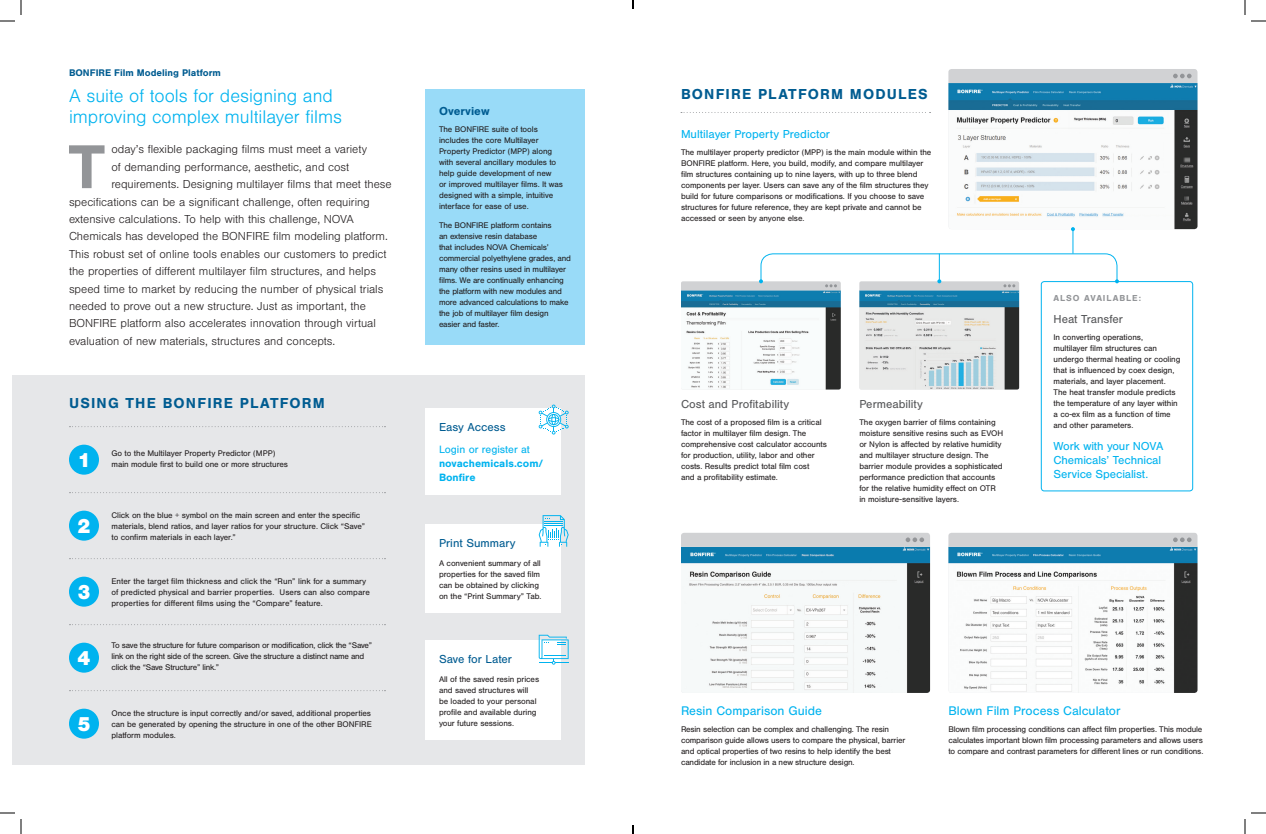
<style>
.page{position:relative;width:1266px;height:834px;background:#fff}
.page>*{position:absolute;margin:0;border:0;box-sizing:border-box;transform-origin:0 0}
.t1{font:700 64.2px "Nimbus San";color:#939598}
.t2{font:900 21px "Nimbus San";color:#fff}
.t3{font:300 19px/21px "Nimbus San";color:#00b3ef}
.t4{font:700 15px "Nimbus San";letter-spacing:.08em;color:#005c91}
.t5{font:13px "Nimbus San";color:#00b3ef}
.t6{font:300 12px "Nimbus San";color:#231f20}
.t7{font:12px/14px "Nimbus San";letter-spacing:-.01em;color:#00b3ef}
.t8{font:12px "Nimbus San";color:#57585a}
.t9{font:12px "Nimbus San";color:#005c91}
.t10{font:700 12px "Nimbus San";color:#005c91}
.t11{font:700 11px/14px "Nimbus San";color:#00b3ef}
.t12{font:11px "Nimbus San";color:#00b3ef}
.t13{font:700 10px "Nimbus San";color:#005c91}
.t14{font:700 9px "Nimbus San";letter-spacing:.1em;color:#939598}
.t15{font:8.5px/11px "Nimbus San";letter-spacing:-.01em;color:#231f20}
.t16{font:8.5px/11px "Nimbus San";letter-spacing:-.03em;color:#231f20}
</style>
<div class="page">
<div style="left:12px;top:376px;width:573px;height:389px;background:#e6e7e9"></div>
<div style="left:1041px;top:281px;width:152px;height:210px;border:1px solid #00b3ef;border-radius:3px"></div>
<svg style="left:70px;top:492px;width:315px;height:1px"></svg>
<svg style="left:70px;top:426px;width:315px;height:1px"></svg>
<svg style="left:70px;top:558px;width:315px;height:1px"></svg>
<svg style="left:70px;top:624px;width:315px;height:1px"></svg>
<svg style="left:70px;top:690px;width:315px;height:1px"></svg>
<svg style="left:681px;top:533px;width:249px;height:160px"></svg>
<svg style="left:948px;top:533px;width:250px;height:160px"></svg>
<div style="left:425px;top:89px;width:160px;height:256px;background:#99dbf8"></div>
<svg style="left:681px;top:69px;width:517px;height:321px"></svg>
<div style="left:69px;top:445px;width:30px;height:30px;background:#00b3ef;border-radius:50%"></div>
<div style="left:69px;top:511px;width:30px;height:30px;background:#00b3ef;border-radius:50%"></div>
<div style="left:69px;top:577px;width:30px;height:30px;background:#00b3ef;border-radius:50%"></div>
<div style="left:69px;top:643px;width:30px;height:30px;background:#00b3ef;border-radius:50%"></div>
<div style="left:69px;top:709px;width:30px;height:30px;background:#00b3ef;border-radius:50%"></div>
<div style="left:425px;top:409px;width:135px;height:86px;background:#fff"></div>
<div style="left:425px;top:525px;width:135px;height:88px;background:#fff"></div>
<div style="left:425px;top:641px;width:135px;height:99px;background:#fff"></div>
<svg style="left:539px;top:635px;width:30px;height:30px"></svg>
<svg style="left:539px;top:405px;width:30px;height:30px"></svg>
<svg style="left:539px;top:515px;width:30px;height:32px"></svg>
<svg style="left:0;top:0;width:22px;height:22px"></svg>
<svg style="left:0;top:812px;width:22px;height:22px"></svg>
<svg style="left:1244px;top:0;width:22px;height:22px"></svg>
<svg style="left:1244px;top:812px;width:22px;height:22px"></svg>
<svg style="left:632px;top:0;width:2px;height:9px"></svg>
<svg style="left:632px;top:825px;width:2px;height:9px"></svg>
<p class="t13" style="left:69px;top:67px;width:153px">BONFIRE Film Modeling Platform</p>
<h3 class="t3" style="left:69px;top:85px;width:275px">A suite of tools for designing and improving complex multilayer films</h3>
<h1 class="t1" style="left:69px;top:131px;width:38px">T</h1>
<h3 class="t6" style="left:111px;top:143px;width:257px">oday’s flexible packaging films must meet a variety</h3>
<h3 class="t6" style="left:111px;top:161px;width:239px">of demanding performance, aesthetic, and cost</h3>
<h3 class="t6" style="left:111px;top:178px;width:282px">requirements. Designing multilayer films that meet these</h3>
<h3 class="t6" style="left:69px;top:195px;width:302px">specifications can be a significant challenge, often requiring</h3>
<h3 class="t6" style="left:69px;top:213px;width:287px">extensive calculations. To help with this challenge, NOVA</h3>
<h3 class="t6" style="left:69px;top:230px;width:320px">Chemicals has developed the BONFIRE film modeling platform.</h3>
<h3 class="t6" style="left:69px;top:248px;width:319px">This robust set of online tools enables our customers to predict</h3>
<h3 class="t6" style="left:69px;top:265px;width:308px">the properties of different multilayer film structures, and helps</h3>
<h3 class="t6" style="left:69px;top:282px;width:316px">speed time to market by reducing the number of physical trials</h3>
<h3 class="t6" style="left:69px;top:300px;width:298px">needed to prove out a new structure. Just as important, the</h3>
<h3 class="t6" style="left:69px;top:317px;width:308px">BONFIRE platform also accelerates innovation through virtual</h3>
<h3 class="t6" style="left:69px;top:335px;width:268px">evaluation of new materials, structures and concepts.</h3>
<h3 class="t4" style="left:69px;top:395px;width:257px">USING THE BONFIRE PLATFORM</h3>
<h2 class="t2" style="left:77px;top:448px;width:15px">1</h2>
<p class="t15" style="left:112px;top:448px;width:178px">Go to the Multilayer Property Predictor (MPP) main module first to build one or more structures</p>
<h2 class="t2" style="left:77px;top:514px;width:15px">2</h2>
<p class="t15" style="left:112px;top:509px;width:255px">Click on the blue + symbol on the main screen and enter the specific materials, blend ratios, and layer ratios for your structure. Click “Save” to confirm materials in each layer.”</p>
<h2 class="t2" style="left:77px;top:580px;width:15px">3</h2>
<p class="t15" style="left:112px;top:575px;width:260px">Enter the target film thickness and click the “Run” link for a summary of predicted physical and barrier properties. Users can also compare properties for different films using the “Compare” feature.</p>
<h2 class="t2" style="left:77px;top:646px;width:15px">4</h2>
<p class="t16" style="left:112px;top:640px;width:262px">To save the structure for future comparison or modification, click the “Save” link on the right side of the screen. Give the structure a distinct name and click the “Save Structure” link.”</p>
<h2 class="t2" style="left:77px;top:712px;width:15px">5</h2>
<p class="t15" style="left:112px;top:707px;width:262px;text-align:justify">Once the structure is input correctly and/or saved, additional properties can be generated by opening the structure in one of the other BONFIRE platform modules.</p>
<h3 class="t10" style="left:439px;top:104px;width:52px">Overview</h3>
<p class="t15" style="left:439px;top:124px;width:125px">The BONFIRE suite of tools includes the core Multilayer<br>Property Predictor (MPP) along with several ancillary modules to help guide development of new<br>or improved multilayer films. It was designed with a simple, intuitive interface for ease of use.</p>
<p class="t15" style="left:439px;top:220px;width:134px">The BONFIRE platform contains<br>an extensive resin database<br>that includes NOVA Chemicals’ commercial polyethylene grades, and many other resins used in multilayer films. We are continually enhancing the platform with new modules and more advanced calculations to make the job of multilayer film design easier and faster.</p>
<h3 class="t9" style="left:439px;top:420px;width:68px">Easy Access</h3>
<p class="t12" style="left:439px;top:443px;width:92px">Login or register at</p>
<p class="t11" style="left:439px;top:456px;width:106px">novachemicals.com/<br>Bonfire</p>
<h3 class="t9" style="left:439px;top:536px;width:78px">Print Summary</h3>
<p class="t15" style="left:439px;top:558px;width:104px">A convenient summary of all properties for the saved film can be obtained by clicking on the “Print Summary” Tab.</p>
<h3 class="t9" style="left:439px;top:652px;width:75px">Save for Later</h3>
<p class="t15" style="left:439px;top:674px;width:102px">All of the saved resin prices and saved structures will be loaded to your personal profile and available during your future sessions.</p>
<h3 class="t4" style="left:681px;top:86px;width:248px">BONFIRE PLATFORM MODULES</h3>
<h3 class="t7" style="left:681px;top:128px;width:151px">Multilayer Property Predictor</h3>
<p class="t15" style="left:681px;top:147px;width:252px">The multilayer property predictor (MPP) is the main module within the BONFIRE platform. Here, you build, modify, and compare multilayer film structures containing up to nine layers, with up to three blend components per layer. Users can save any of the film structures they build for future comparisons or modifications. If you choose to save structures for future reference, they are kept private and cannot be accessed or seen by anyone else.</p>
<h3 class="t8" style="left:681px;top:397px;width:110px">Cost and Profitability</h3>
<p class="t15" style="left:681px;top:416px;width:148px">The cost of a proposed film is a critical factor in multilayer film design. The comprehensive cost calculator accounts for production, utility, labor and other costs. Results predict total film cost<br>and a profitability estimate.</p>
<h3 class="t8" style="left:859px;top:397px;width:65px">Permeability</h3>
<p class="t15" style="left:859px;top:416px;width:145px">The oxygen barrier of films containing moisture sensitive resins such as EVOH or Nylon is affected by relative humidity and multilayer structure design. The barrier module provides a sophisticated performance prediction that accounts for the relative humidity effect on OTR in moisture-sensitive layers.</p>
<p class="t14" style="left:1054px;top:293px;width:89px">ALSO AVAILABLE:</p>
<h3 class="t8" style="left:1054px;top:313px;width:71px">Heat Transfer</h3>
<p class="t15" style="left:1054px;top:332px;width:128px">In converting operations,<br>multilayer film structures can undergo thermal heating or cooling that is influenced by coex design, materials, and layer placement.<br>The heat transfer module predicts the temperature of any layer within a co-ex film as a function of time and other parameters.</p>
<h3 class="t7" style="left:1054px;top:439px;width:111px">Work with your NOVA<br>Chemicals’ Technical<br>Service Specialist.</h3>
<h3 class="t5" style="left:681px;top:704px;width:142px">Resin Comparison Guide</h3>
<p class="t15" style="left:681px;top:724px;width:226px">Resin selection can be complex and challenging. The resin comparison guide allows users to compare the physical, barrier and optical properties of two resins to help identify the best candidate for inclusion in a new structure design.</p>
<h3 class="t5" style="left:948px;top:704px;width:174px">Blown Film Process Calculator</h3>
<p class="t15" style="left:948px;top:724px;width:256px;text-align:justify">Blown film processing conditions can affect film properties. This module calculates important blown film processing parameters and allows users to compare and contrast parameters for different lines or run conditions.</p>
</div>
